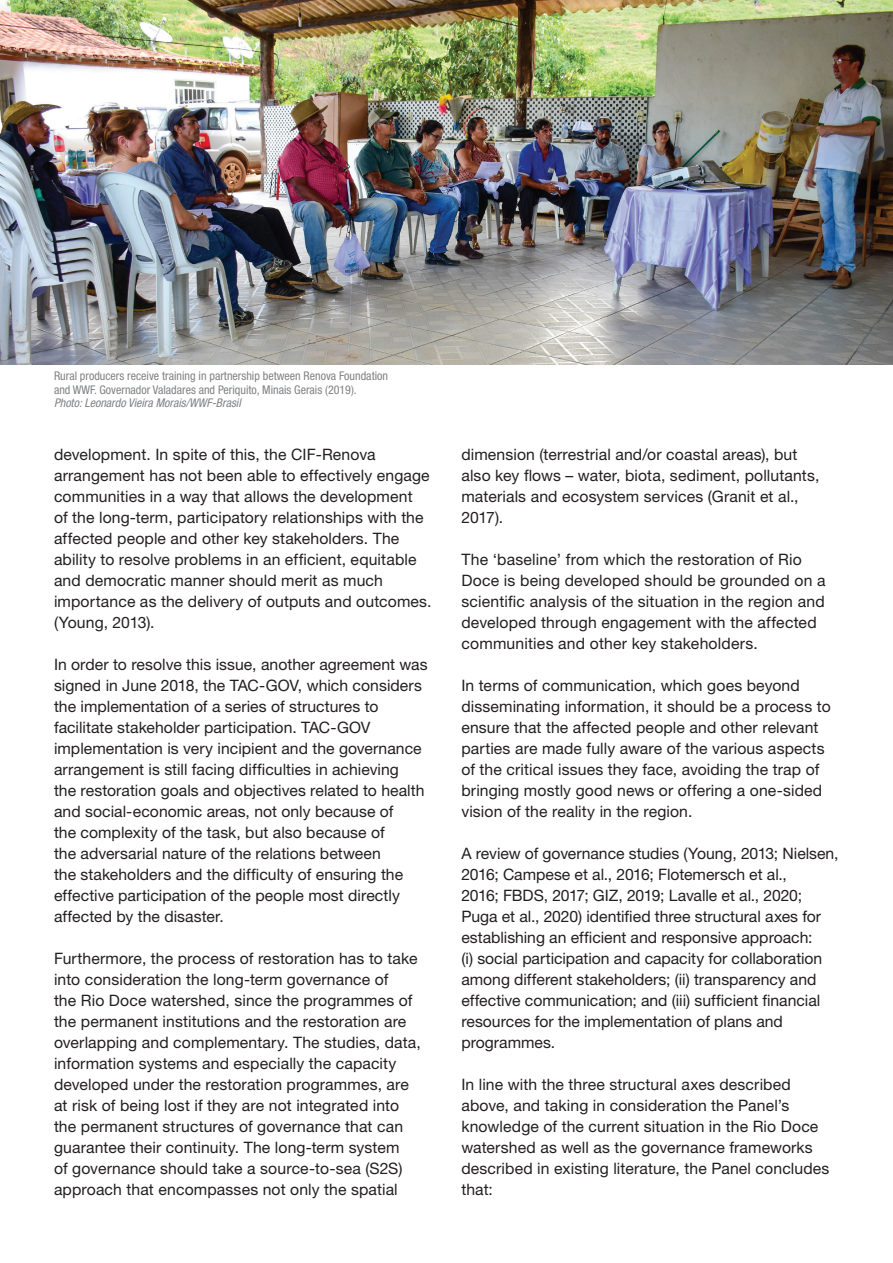
<style>
.page{position:relative;width:893px;height:1263px;background:#fff}
.page>*{position:absolute;margin:0;border:0;box-sizing:border-box;transform-origin:0 0}
.t1{font:15.75px/21px "Helvetica Neue LT Std";letter-spacing:.005em;color:#231f20}
.t2{font:condensed 12px/13.5px "Helvetica Neue LT Std";color:#808285}
.t3{font:italic condensed 12px "Helvetica Neue LT Std";color:#808285}
</style>
<div class="page">
<img style="left:0;top:0;width:893px;height:364px">
<p class="t2" style="left:54px;top:369px;width:336px">Rural producers receive training in partnership between Renova Foundation and WWF. Governador Valadares and Periquito, Minais Gerais (2019).</p>
<p class="t3" style="left:54px;top:396px;width:188px">Photo: Leonardo Vieira Morais/WWF-Brasil</p>
<p class="t1" style="left:54px;top:444px;width:379px">development. In spite of this, the CIF-Renova arrangement has not been able to effectively engage communities in a way that allows the development<br>of the long-term, participatory relationships with the affected people and other key stakeholders. The ability to resolve problems in an efficient, equitable and democratic manner should merit as much importance as the delivery of outputs and outcomes. (Young, 2013).</p>
<p class="t1" style="left:54px;top:653px;width:375px">In order to resolve this issue, another agreement was signed in June 2018, the TAC-GOV, which considers the implementation of a series of structures to facilitate stakeholder participation. TAC-GOV implementation is very incipient and the governance arrangement is still facing difficulties in achieving<br>the restoration goals and objectives related to health and social-economic areas, not only because of<br>the complexity of the task, but also because of<br>the adversarial nature of the relations between<br>the stakeholders and the difficulty of ensuring the effective participation of the people most directly affected by the disaster.</p>
<p class="t1" style="left:54px;top:947px;width:368px">Furthermore, the process of restoration has to take into consideration the long-term governance of<br>the Rio Doce watershed, since the programmes of the permanent institutions and the restoration are overlapping and complementary. The studies, data, information systems and especially the capacity developed under the restoration programmes, are at risk of being lost if they are not integrated into the permanent structures of governance that can guarantee their continuity. The long-term system<br>of governance should take a source-to-sea (S2S) approach that encompasses not only the spatial</p>
<p class="t1" style="left:461px;top:443px;width:359px">dimension (terrestrial and/or coastal areas), but also key flows – water, biota, sediment, pollutants, materials and ecosystem services (Granit et al., 2017).</p>
<p class="t1" style="left:461px;top:548px;width:366px">The ‘baseline’ from which the restoration of Rio Doce is being developed should be grounded on a scientific analysis of the situation in the region and developed through engagement with the affected communities and other key stakeholders.</p>
<p class="t1" style="left:461px;top:674px;width:371px">In terms of communication, which goes beyond disseminating information, it should be a process to ensure that the affected people and other relevant parties are made fully aware of the various aspects of the critical issues they face, avoiding the trap of bringing mostly good news or offering a one-sided vision of the reality in the region.</p>
<p class="t1" style="left:461px;top:842px;width:379px">A review of governance studies (Young, 2013; Nielsen, 2016; Campese et al., 2016; Flotemersch et al.,<br>2016; FBDS, 2017; GIZ, 2019; Lavalle et al., 2020; Puga et al., 2020) identified three structural axes for establishing an efficient and responsive approach:<br>(i) social participation and capacity for collaboration among different stakeholders; (ii) transparency and effective communication; and (iii) sufficient financial resources for the implementation of plans and programmes.</p>
<p class="t1" style="left:461px;top:1073px;width:370px">In line with the three structural axes described above, and taking in consideration the Panel’s knowledge of the current situation in the Rio Doce watershed as well as the governance frameworks described in existing literature, the Panel concludes that:</p>
</div>
